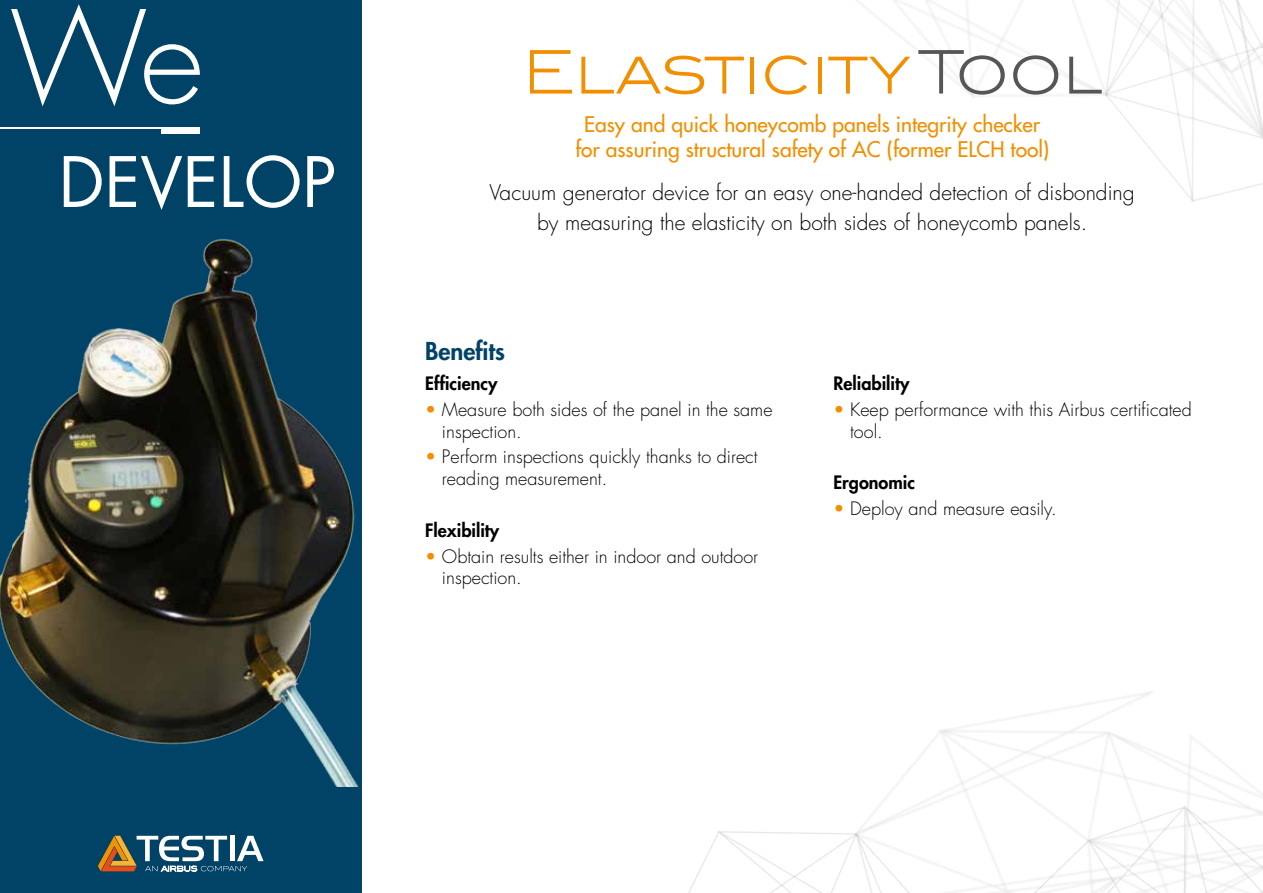
<style>
.page{position:relative;width:1263px;height:893px;background:#fff}
.page>*{position:absolute;margin:0;border:0;box-sizing:border-box;transform-origin:0 0}
.t1{font:300 60px "Blair ITC";color:#f18f00}
.t2{font:800 24px "Futura Std";color:#004366}
.t3{font:300 21px/30px "Futura Std";color:#000;text-align:center}
.t4{font:500 21px/25.2px "Futura Std";color:#f18f00;text-align:center}
.t5{font:300 18px/21.6px "Futura Std";color:#000}
.t6{font:800 18px "Futura Std";color:#000}
.s1{color:#565656}
.s2{color:#f18f00}
</style>
<div class="page">
<div style="left:0;top:0;width:361px;height:893px;background:#004366"></div>
<svg style="left:98px;top:836px;width:166px;height:36px"></svg>
<img style="left:688px;top:794px;width:575px;height:99px">
<img style="left:865px;top:0;width:398px;height:202px">
<svg style="left:64px;top:155px;width:270px;height:55px"></svg>
<div style="left:162px;top:128px;width:38px;height:6px;background:#fff"></div>
<hr style="left:0;top:128px;width:200px;height:1px;background:#fff">
<svg style="left:11px;top:4px;width:189px;height:102px"></svg>
<img style="left:0;top:238px;width:359px;height:549px">
<h1 class="t1" style="left:522px;top:38px;width:581px">Elasticity<span class="s1">Tool</span></h1>
<p class="t4" style="left:575px;top:112px;width:475px">Easy and quick honeycomb panels integrity checker for assuring structural safety of AC (former ELCH tool)</p>
<p class="t3" style="left:490px;top:178px;width:647px">Vacuum generator device for an easy one-handed detection of disbonding by measuring the elasticity on both sides of honeycomb panels.</p>
<h2 class="t2" style="left:425px;top:336px;width:81px">Benefits</h2>
<p class="t6" style="left:425px;top:372px;width:74px">Efficiency</p>
<p class="t5" style="left:442px;top:399px;width:332px;text-indent:-17px"><span class="s2">•</span> Measure both sides of the panel in the same inspection.</p>
<p class="t5" style="left:442px;top:447px;width:317px;text-indent:-17px"><span class="s2">•</span> Perform inspections quickly thanks to direct reading measurement.</p>
<p class="t6" style="left:425px;top:519px;width:75px">Flexibility</p>
<p class="t5" style="left:442px;top:546px;width:318px;text-indent:-17px"><span class="s2">•</span> Obtain results either in indoor and outdoor inspection.</p>
<p class="t6" style="left:833px;top:372px;width:77px">Reliability</p>
<p class="t5" style="left:850px;top:399px;width:343px;text-indent:-17px"><span class="s2">•</span> Keep performance with this Airbus certificated tool.</p>
<p class="t6" style="left:833px;top:471px;width:83px">Ergonomic</p>
<p class="t5" style="left:833px;top:498px;width:225px"><span class="s2">•</span> Deploy and measure easily.</p>
</div>
